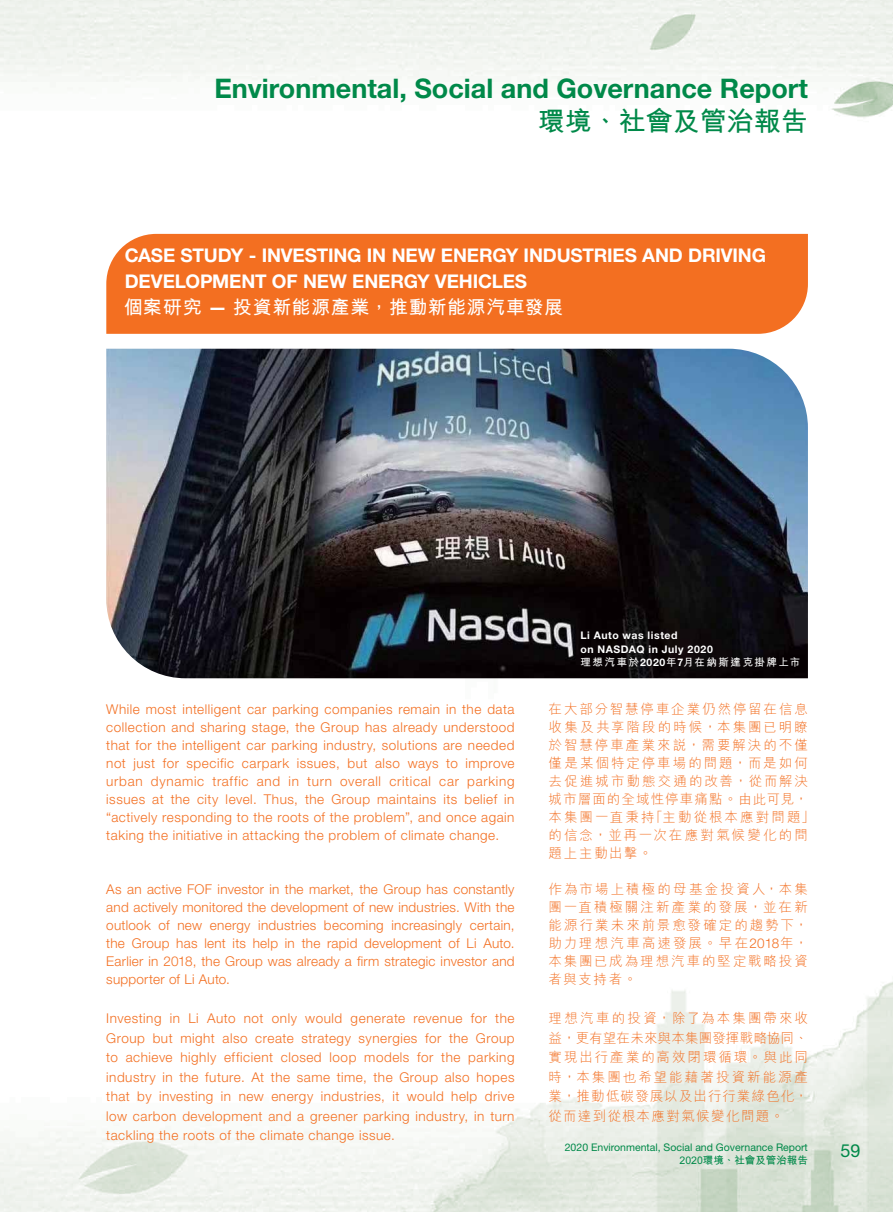
<style>
.page{position:relative;width:893px;height:1212px;background:#fff}
.page>*{position:absolute;margin:0;border:0;box-sizing:border-box;transform-origin:0 0}
.t1{font:700 27px "Helvetica Neue LT Std";color:#008949}
.t2{font:27px "M Hei HK Bold E Ten B5 H";color:#008949}
.t3{font:700 18.9px/25.8px "Helvetica Neue LT Std";letter-spacing:-.01em;color:#fff}
.t4{font:18.9px "M Hei HK Bold E Ten B5 H";letter-spacing:.03em;color:#fff}
.t5{font:18px "Helvetica Neue LT Std";color:#008949}
.t6{font:300 13.5px/18px "Helvetica Neue LT Std";letter-spacing:.03em;color:#f36f21;text-align:justify}
.t7{font:13.5px/18px "M Hei HK Light E Ten B5 H";letter-spacing:.14em;color:#f36f21;text-align:justify}
.t8{font:10.5px "Helvetica Neue LT Std";color:#008949}
.t9{font:700 10.5px/13.5px "Helvetica Neue LT Std";letter-spacing:.055em;color:#fff}
.t10{font:10.5px "M Hei HK Bold E Ten B5 H";letter-spacing:.14em;color:#fff}
.t11{font:10.5px "M Hei HK Bold E Ten B5 H";color:#008949}
.s1{font-family:"Helvetica Neue LT Std";font-weight:700}
.s2{font-family:"Helvetica Neue LT Std";font-weight:300}
</style>
<div class="page">
<img style="left:0;top:0;width:893px;height:1212px">
<div style="left:106px;top:234px;width:702px;height:100px;background:#f36f21"></div>
<img style="left:106px;top:349px;width:702px;height:329px">
<h1 class="t1" style="left:214px;top:78px;width:595px">Environmental, Social and Governance Report</h1>
<h1 class="t2" style="left:538px;top:111px;width:271px">環境、社會及管治報告</h1>
<h2 class="t3" style="left:125px;top:245px;width:643px">CASE STUDY - INVESTING IN NEW ENERGY INDUSTRIES AND DRIVING<br>DEVELOPMENT OF NEW ENERGY VEHICLES</h2>
<h2 class="t4" style="left:124px;top:300px;width:441px">個案研究 <span class="s1">—</span> 投資新能源產業，推動新能源汽車發展</h2>
<p class="t6" style="left:106px;top:702px;width:410px">While most intelligent car parking companies remain in the data collection and sharing stage, the Group has already understood that for the intelligent car parking industry, solutions are needed not just for specific carpark issues, but also ways to improve urban dynamic traffic and in turn overall critical car parking issues at the city level. Thus, the Group maintains its belief in “actively responding to the roots of the problem”, and once again taking the initiative in attacking the problem of climate change.</p>
<p class="t6" style="left:106px;top:882px;width:410px">As an active FOF investor in the market, the Group has constantly and actively monitored the development of new industries. With the outlook of new energy industries becoming increasingly certain, the Group has lent its help in the rapid development of Li Auto.<br>Earlier in 2018, the Group was already a firm strategic investor and supporter of Li Auto.</p>
<p class="t6" style="left:106px;top:1010px;width:410px;line-height:19.5px">Investing in Li Auto not only would generate revenue for the Group but might also create strategy synergies for the Group to achieve highly efficient closed loop models for the parking industry in the future. At the same time, the Group also hopes that by investing in new energy industries, it would help drive low carbon development and a greener parking industry, in turn tackling the roots of the climate change issue.</p>
<p class="t9" style="left:580px;top:630px;width:134px">Li Auto was listed<br>on NASDAQ in July 2020</p>
<p class="t10" style="left:580px;top:658px;width:221px">理想汽車於<span class="s1">2020</span>年<span class="s1">7</span>月在納斯達克掛牌上市</p>
<p class="t7" style="left:549px;top:702px;width:268px;text-align:left">在大部分智慧停車企業仍然停留在信息收集及共享階段的時候，本集團已明瞭於智慧停車產業來說，需要解決的不僅僅是某個特定停車場的問題，而是如何去促進城市動態交通的改善，從而解決城市層面的全域性停車痛點。由此可見，本集團一直秉持「主動從根本應對問題」的信念，並再一次在應對氣候變化的問題上主動出擊。</p>
<p class="t7" style="left:549px;top:882px;width:261px">作為市場上積極的母基金投資人，本集團一直積極關注新產業的發展，並在新能源行業未來前景愈發確定的趨勢下，助力理想汽車高速發展。早在<span class="s2">2018</span>年，本集團已成為理想汽車的堅定戰略投資者與支持者。</p>
<p class="t7" style="left:549px;top:1010px;width:261px;line-height:19.5px">理想汽車的投資，除了為本集團帶來收益，更有望在未來與本集團發揮戰略協同、實現出行產業的高效閉環循環。與此同時，本集團也希望能藉著投資新能源產業，推動低碳發展以及出行行業綠色化，從而達到從根本應對氣候變化問題。</p>
<p class="t8" style="left:565px;top:1144px;width:245px">2020 Environmental, Social and Governance Report</p>
<p class="t11" style="left:680px;top:1156px;width:130px">2020環境、社會及管治報告</p>
<h3 class="t5" style="left:840px;top:1143px;width:22px">59</h3>
</div>
